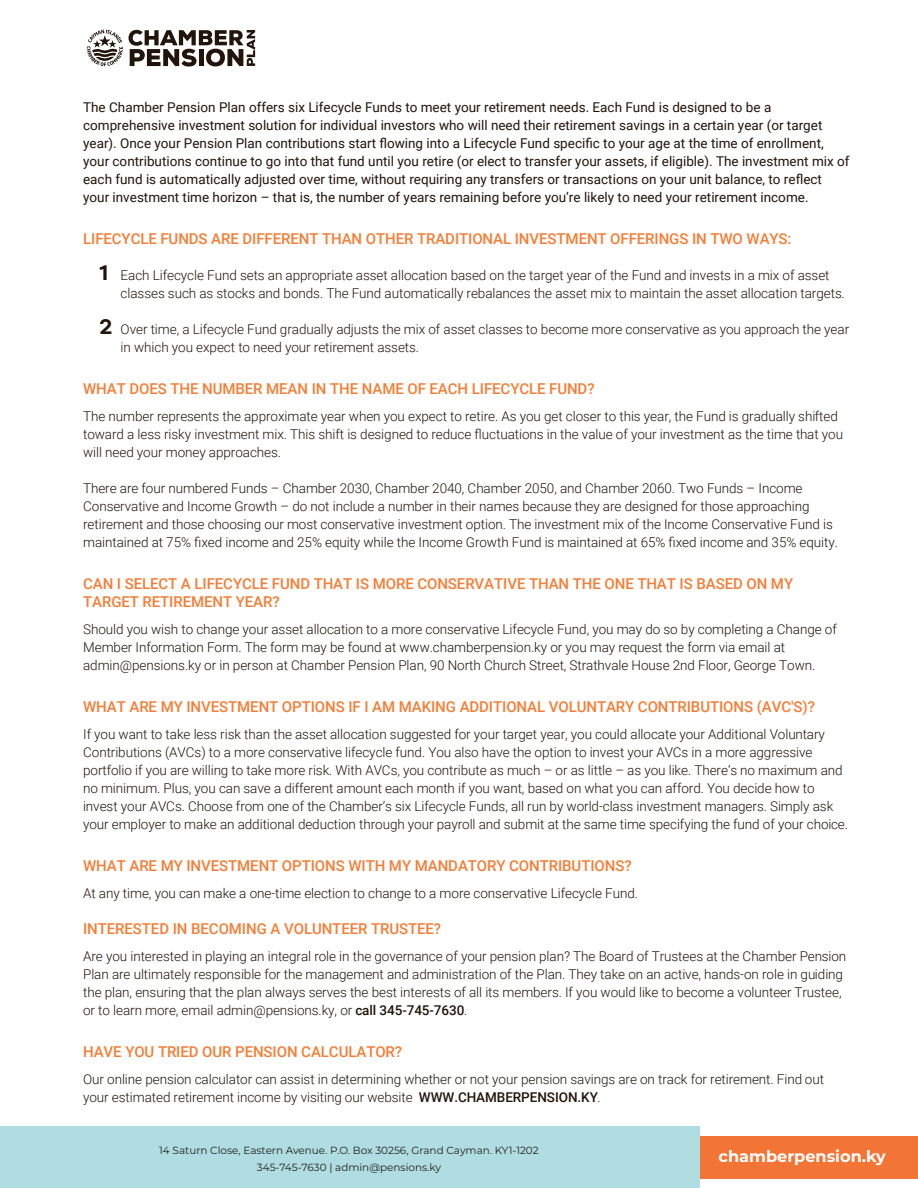
<style>
.page{position:relative;width:918px;height:1188px;background:#fff}
.page>*{position:absolute;margin:0;border:0;box-sizing:border-box;transform-origin:0 0}
.t1{font:700 16.2px "Montserrat";color:#fff}
.t2{font:500 15px/18px "Roboto";letter-spacing:-.005em;color:#f47e37}
.t3{font:300 13.5px/18px "Roboto";letter-spacing:-.005em;color:#21140b}
.t4{font:13.5px/18px "Roboto";color:#21140b}
.t5{font:10.5px/16.6px "Montserrat";color:#231f20;text-align:center}
.s1{font-family:"Filson Pro";font-weight:700;font-size:21px}
.s2{font-weight:500}
</style>
<div class="page">
<svg style="left:87px;top:30px;width:168px;height:37px"></svg>
<div style="left:685px;top:1137px;width:233px;height:42px;background:#f37535"></div>
<div style="left:0;top:1126px;width:699px;height:62px;background:#b0dde1"></div>
<p class="t4" style="left:83px;top:97px;width:768px">The Chamber Pension Plan offers six Lifecycle Funds to meet your retirement needs. Each Fund is designed to be a comprehensive investment solution for individual investors who will need their retirement savings in a certain year (or target year). Once your Pension Plan contributions start flowing into a Lifecycle Fund specific to your age at the time of enrollment, your contributions continue to go into that fund until you retire (or elect to transfer your assets, if eligible). The investment mix of each fund is automatically adjusted over time, without requiring any transfers or transactions on your unit balance, to reflect your investment time horizon – that is, the number of years remaining before you’re likely to need your retirement income.</p>
<p class="t2" style="left:83px;top:229px;width:710px">LIFECYCLE FUNDS ARE DIFFERENT THAN OTHER TRADITIONAL INVESTMENT OFFERINGS IN TWO WAYS:</p>
<p class="t3" style="left:121px;top:265px;width:725px;text-indent:-21px"><span class="s1">1</span> Each Lifecycle Fund sets an appropriate asset allocation based on the target year of the Fund and invests in a mix of asset classes such as stocks and bonds. The Fund automatically rebalances the asset mix to maintain the asset allocation targets.</p>
<p class="t3" style="left:121px;top:319px;width:730px;text-indent:-21px"><span class="s1">2</span> Over time, a Lifecycle Fund gradually adjusts the mix of asset classes to become more conservative as you approach the year in which you expect to need your retirement assets.</p>
<p class="t2" style="left:83px;top:379px;width:513px">WHAT DOES THE NUMBER MEAN IN THE NAME OF EACH LIFECYCLE FUND?</p>
<p class="t3" style="left:83px;top:406px;width:762px">The number represents the approximate year when you expect to retire. As you get closer to this year, the Fund is gradually shifted toward a less risky investment mix. This shift is designed to reduce fluctuations in the value of your investment as the time that you will need your money approaches.</p>
<p class="t3" style="left:83px;top:478px;width:756px">There are four numbered Funds – Chamber 2030, Chamber 2040, Chamber 2050, and Chamber 2060. Two Funds – Income Conservative and Income Growth – do not include a number in their names because they are designed for those approaching retirement and those choosing our most conservative investment option. The investment mix of the Income Conservative Fund is maintained at 75% fixed income and 25% equity while the Income Growth Fund is maintained at 65% fixed income and 35% equity.</p>
<p class="t2" style="left:83px;top:574px;width:711px">CAN I SELECT A LIFECYCLE FUND THAT IS MORE CONSERVATIVE THAN THE ONE THAT IS BASED ON MY<br>TARGET RETIREMENT YEAR?</p>
<p class="t3" style="left:83px;top:619px;width:755px">Should you wish to change your asset allocation to a more conservative Lifecycle Fund, you may do so by completing a Change of<br>Member Information Form. The form may be found at www.chamberpension.ky or you may request the form via email at admin@pensions.ky or in person at Chamber Pension Plan, 90 North Church Street, Strathvale House 2nd Floor, George Town.</p>
<p class="t2" style="left:83px;top:697px;width:733px">WHAT ARE MY INVESTMENT OPTIONS IF I AM MAKING ADDITIONAL VOLUNTARY CONTRIBUTIONS (AVC'S)?</p>
<p class="t3" style="left:83px;top:724px;width:767px">If you want to take less risk than the asset allocation suggested for your target year, you could allocate your Additional Voluntary Contributions (AVCs) to a more conservative lifecycle fund. You also have the option to invest your AVCs in a more aggressive portfolio if you are willing to take more risk. With AVCs, you contribute as much – or as little – as you like. There’s no maximum and no minimum. Plus, you can save a different amount each month if you want, based on what you can afford. You decide how to invest your AVCs. Choose from one of the Chamber’s six Lifecycle Funds, all run by world-class investment managers. Simply ask your employer to make an additional deduction through your payroll and submit at the same time specifying the fund of your choice.</p>
<p class="t2" style="left:83px;top:856px;width:550px">WHAT ARE MY INVESTMENT OPTIONS WITH MY MANDATORY CONTRIBUTIONS?</p>
<p class="t3" style="left:83px;top:883px;width:556px">At any time, you can make a one-time election to change to a more conservative Lifecycle Fund.</p>
<p class="t2" style="left:83px;top:919px;width:360px">INTERESTED IN BECOMING A VOLUNTEER TRUSTEE?</p>
<p class="t3" style="left:83px;top:946px;width:765px">Are you interested in playing an integral role in the governance of your pension plan? The Board of Trustees at the Chamber Pension Plan are ultimately responsible for the management and administration of the Plan. They take on an active, hands-on role in guiding the plan, ensuring that the plan always serves the best interests of all its members. If you would like to become a volunteer Trustee, or to learn more, email admin@pensions.ky, or <span class="s2">call 345-745-7630</span>.</p>
<p class="t2" style="left:83px;top:1042px;width:321px">HAVE YOU TRIED OUR PENSION CALCULATOR?</p>
<p class="t3" style="left:83px;top:1069px;width:742px">Our online pension calculator can assist in determining whether or not your pension savings are on track for retirement. Find out your estimated retirement income by visiting our website <span class="s2">WWW.CHAMBERPENSION.KY</span>.</p>
<p class="t5" style="left:159px;top:1142px;width:381px">14 Saturn Close, Eastern Avenue. P.O. Box 30256, Grand Cayman. KY1-1202<br>345-745-7630 | admin@pensions.ky</p>
<p class="t1" style="left:719px;top:1145px;width:169px">chamberpension.ky</p>
</div>
